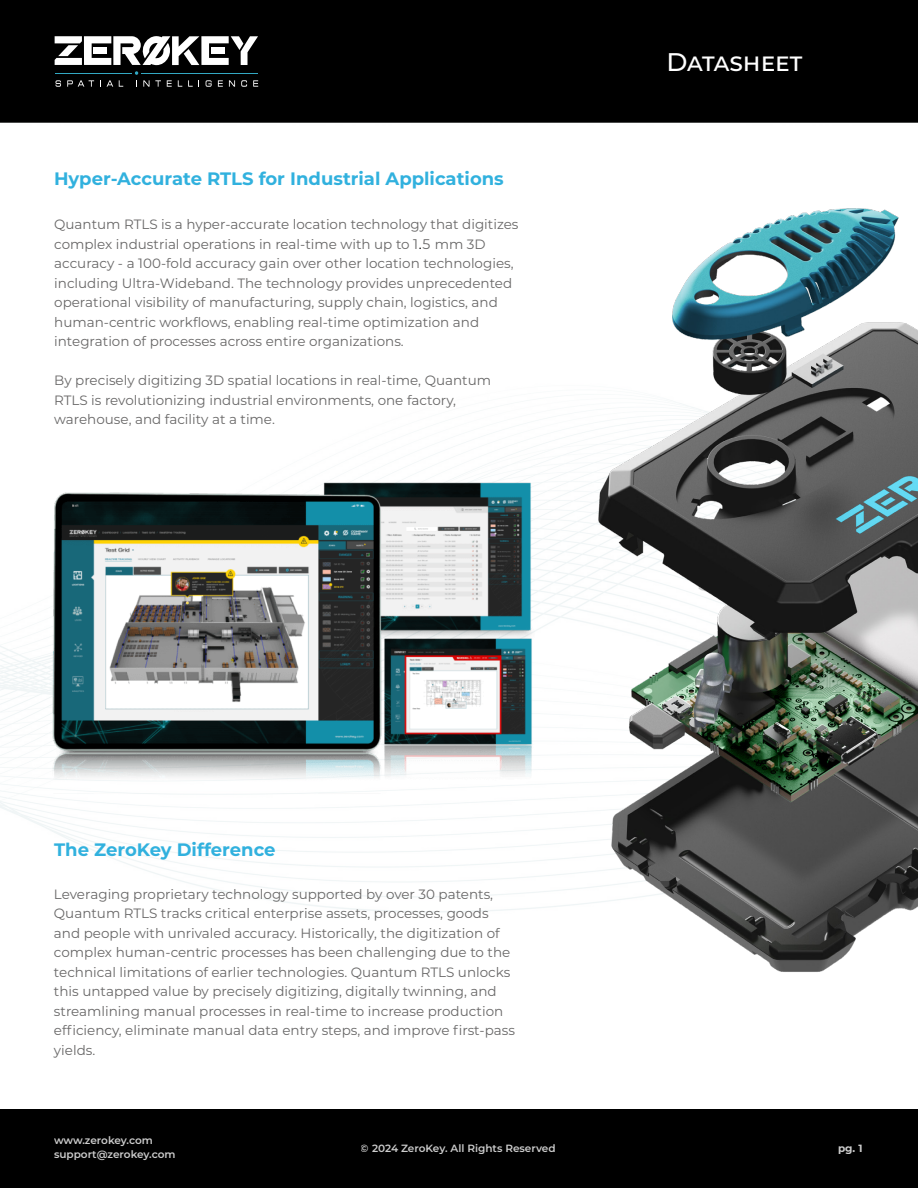
<style>
.page{position:relative;width:918px;height:1188px;background:#fff}
.page>*{position:absolute;margin:0;border:0;box-sizing:border-box;transform-origin:0 0}
.t1{font:500 25.5px "Montserrat";color:#fff}
.t2{font:700 18px "Montserrat";color:#31b1de}
.t3{font:13.5px/19.5px "Montserrat";color:#686767}
.t4{font:600 10.5px/13.5px "Montserrat";color:#fff}
.t5{font:700 10.5px "Montserrat";color:#fff}
.s1{font-size:13.95px}
.s2{font-size:13.95px;color:#000}
</style>
<div class="page">
<div style="left:0;top:0;width:918px;height:122px;background:#000"></div>
<img style="left:0;top:122px;width:918px;height:988px">
<hr style="left:56px;top:73px;width:76px;height:1px;background:#32a8c2">
<hr style="left:141px;top:73px;width:117px;height:1px;background:#32a8c2">
<svg style="left:56px;top:80px;width:5px;height:7px"></svg>
<svg style="left:67px;top:80px;width:27px;height:7px"></svg>
<svg style="left:107px;top:80px;width:6px;height:7px"></svg>
<svg style="left:119px;top:80px;width:4px;height:7px"></svg>
<svg style="left:135px;top:71px;width:26px;height:16px"></svg>
<svg style="left:167px;top:80px;width:5px;height:7px"></svg>
<svg style="left:178px;top:80px;width:4px;height:7px"></svg>
<svg style="left:188px;top:80px;width:5px;height:7px"></svg>
<svg style="left:206px;top:80px;width:6px;height:7px"></svg>
<svg style="left:218px;top:80px;width:5px;height:7px"></svg>
<svg style="left:229px;top:80px;width:6px;height:7px"></svg>
<svg style="left:241px;top:80px;width:6px;height:7px"></svg>
<svg style="left:253px;top:80px;width:5px;height:7px"></svg>
<svg style="left:55px;top:36px;width:203px;height:29px"></svg>
<img style="left:536px;top:167px;width:382px;height:851px">
<img style="left:50px;top:477px;width:489px;height:317px">
<div style="left:0;top:1110px;width:918px;height:78px;background:#000"></div>
<h2 class="t2" style="left:54px;top:165px;width:451px">Hyper-Accurate RTLS for Industrial Applications</h2>
<p class="t3" style="left:54px;top:214px;width:466px">Quantum RTLS is a hyper-accurate location technology that digitizes complex industrial operations in real-time with up to <span class="s1">1</span><span class="s2">.</span><span class="s1">5</span> mm 3D accuracy - a 100-fold accuracy gain over other location technologies, including Ultra-Wideband. The technology provides unprecedented operational visibility of manufacturing, supply chain, logistics, and human-centric workflows, enabling real-time optimization and integration of processes across entire organizations.</p>
<p class="t3" style="left:54px;top:370px;width:438px">By precisely digitizing 3D spatial locations in real-time, Quantum<br>RTLS is revolutionizing industrial environments, one factory, warehouse, and facility at a time.</p>
<h1 class="t1" style="left:666px;top:45px;width:137px">Datasheet</h1>
<h2 class="t2" style="left:54px;top:836px;width:223px">The ZeroKey Difference</h2>
<p class="t3" style="left:54px;top:884px;width:463px">Leveraging proprietary technology supported by over 30 patents, Quantum RTLS tracks critical enterprise assets, processes, goods and people with unrivaled accuracy. Historically, the digitization of complex human-centric processes has been challenging due to the technical limitations of earlier technologies. Quantum RTLS unlocks this untapped value by precisely digitizing, digitally twinning, and streamlining manual processes in real-time to increase production efficiency, eliminate manual data entry steps, and improve first-pass yields.</p>
<p class="t4" style="left:54px;top:1133px;width:123px">www.zerokey.com support@zerokey.com</p>
<p class="t4" style="left:361px;top:1141px;width:196px">© 2024 ZeroKey. All Rights Reserved</p>
<p class="t5" style="left:838px;top:1141px;width:26px">pg. 1</p>
</div>
